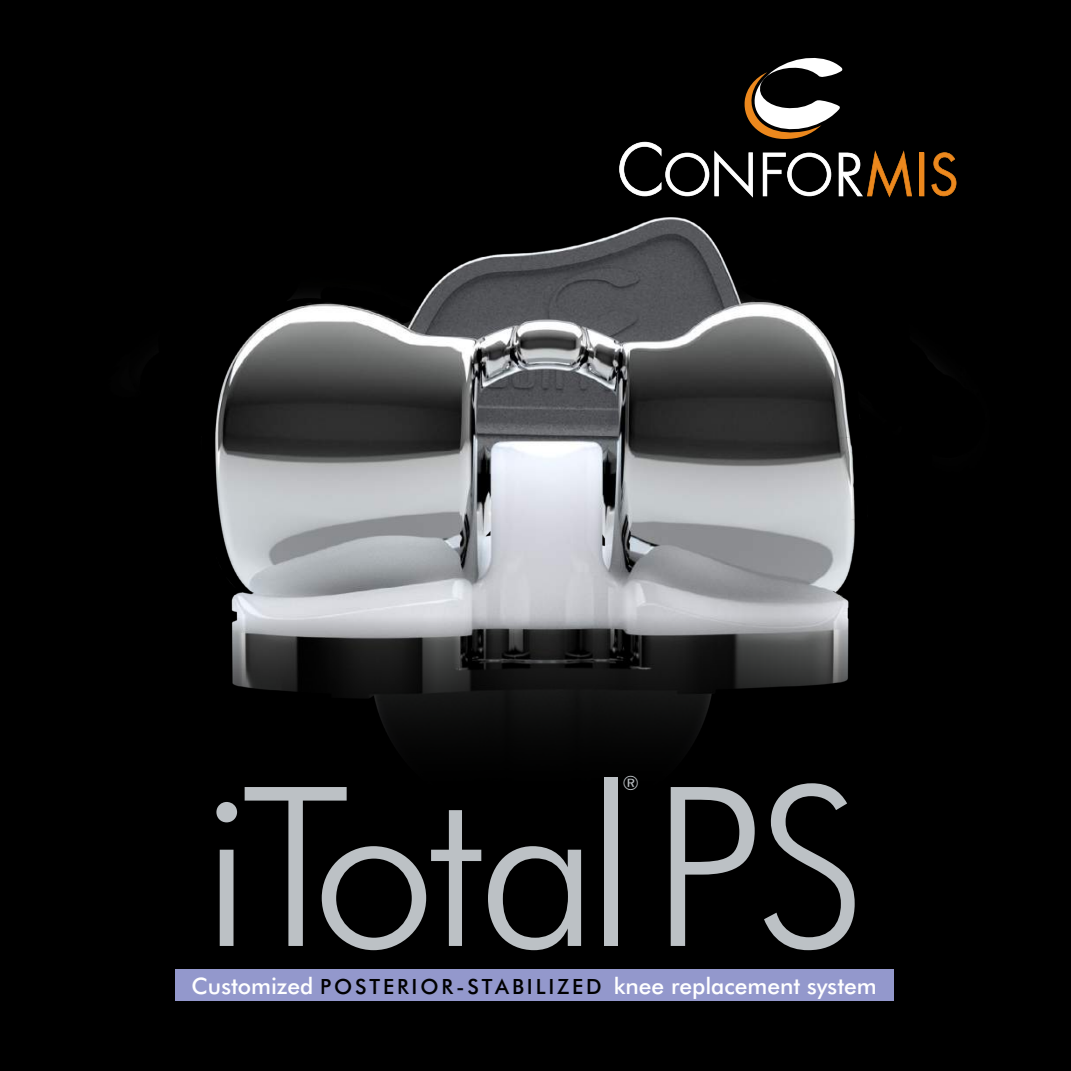
<style>
.page{position:relative;width:1071px;height:1071px;background:#fff}
.page>*{position:absolute;margin:0;border:0;box-sizing:border-box;transform-origin:0 0}
.t1{font:300 222.25px "Futura BT";letter-spacing:-.035em;color:#bcc1c5}
.t2{font:500 22.75px "Futura BT";color:#fff}
.t3{font:19.95px "Futura BT";color:#bcc1c5}
.s1{font-size:21px;color:#000}
</style>
<div class="page">
<div style="left:1px;top:0;width:1070px;height:1071px;background:#000"></div>
<img style="left:108px;top:159px;width:916px;height:646px">
<svg style="left:0;top:805px;width:1px;height:266px"></svg>
<img style="left:0;top:0;width:1px;height:805px">
<div style="left:175px;top:970px;width:719px;height:31px;background:#9398cc"></div>
<div style="left:919px;top:153px;width:5px;height:43px;background:#ec881d"></div>
<svg style="left:931px;top:152px;width:25px;height:44px"></svg>
<svg style="left:619px;top:58px;width:293px;height:140px"></svg>
<p class="t3" style="left:623px;top:771px;width:18px">®</p>
<h1 class="t1" style="left:201px;top:732px;width:668px">iTotalPS</h1>
<p class="t2" style="left:192px;top:972px;width:687px">Customized <span class="s1">POSTERIOR-STABILIZED</span> knee replacement system</p>
</div>
